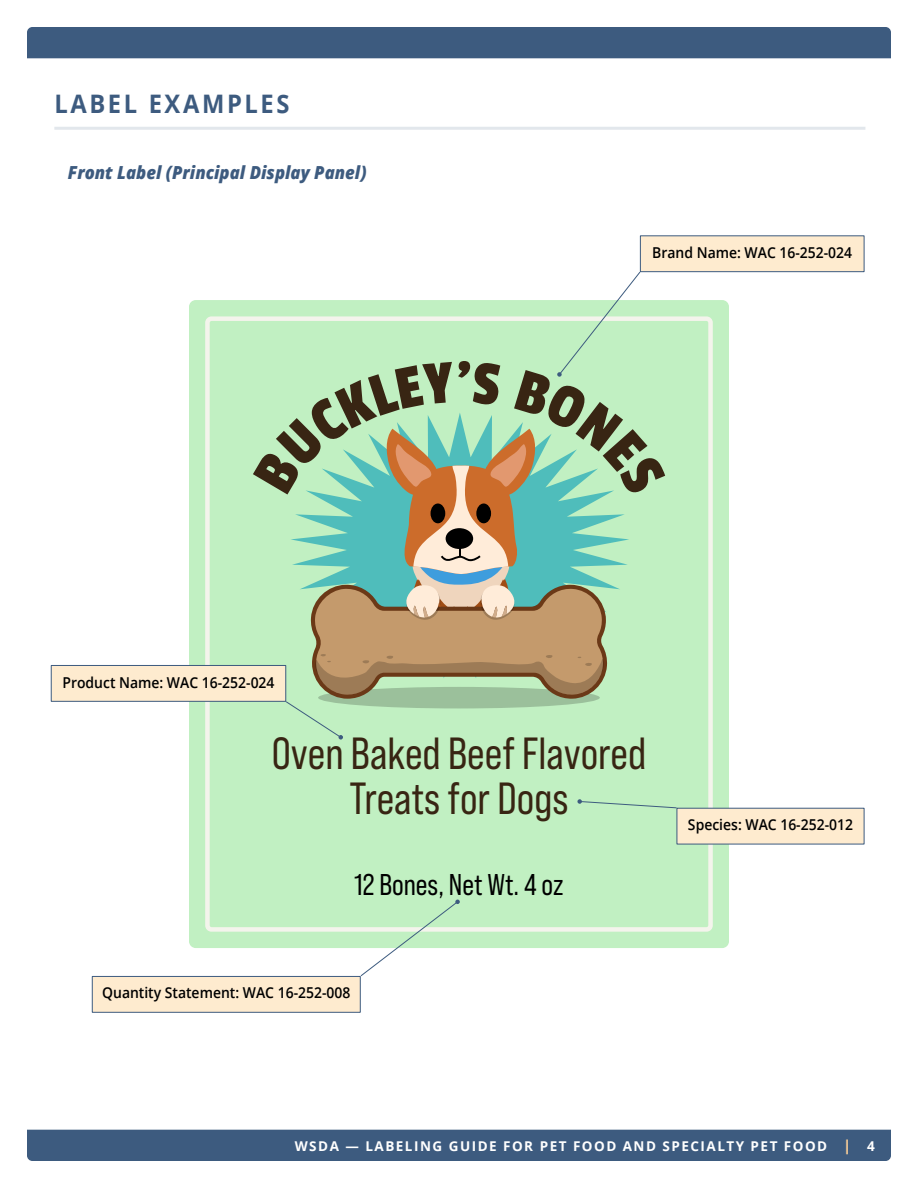
<style>
.page{position:relative;width:918px;height:1188px;background:#fff}
.page>*{position:absolute;margin:0;border:0;box-sizing:border-box;transform-origin:0 0}
.t1{font:45px/45px "Bebas Neue Pro Sm E Rg";color:#382513;text-align:center;scale:.93 1}
.t2{font:30px "Bebas Neue Pro Sm E Rg";color:#000;scale:.93 1}
.t3{font:700 25.5px "Open Sans";letter-spacing:.11em;color:#3d5b7f;scale:.93 1}
.t4{font:italic 800 18px "Open Sans";color:#3d5b7f;scale:.93 1}
.t5{font:600 15px "Open Sans";color:#000;scale:.93 1}
.t6{font:700 13.5px "Open Sans";letter-spacing:.11em;color:#fff}
.s1{font-weight:800;font-size:15px;color:#f6cc98}
</style>
<div class="page">
<div style="left:27px;top:1130px;width:864px;height:31px;background:#3d5b7f"></div>
<div style="left:27px;top:27px;width:864px;height:31px;background:#3d5b7f"></div>
<div style="left:92px;top:976px;width:269px;height:37px;background:#feebcf;border:1px solid #3d5b7f"></div>
<div style="left:640px;top:235px;width:224px;height:37px;background:#feebcf;border:1px solid #3d5b7f"></div>
<hr style="left:54px;top:127px;width:811px;height:3px;background:#e2e7ec">
<div style="left:189px;top:300px;width:540px;height:648px;background:#c1f0c2;border-radius:7px"></div>
<div style="left:205px;top:316px;width:508px;height:616px;border:4px solid #f4f4ec;border-radius:4px"></div>
<div style="left:51px;top:665px;width:235px;height:37px;background:#feebcf;border:1px solid #3d5b7f"></div>
<div style="left:677px;top:808px;width:187px;height:36px;background:#feebcf;border:1px solid #3d5b7f"></div>
<svg style="left:360px;top:900px;width:100px;height:77px"></svg>
<svg style="left:577px;top:799px;width:100px;height:10px"></svg>
<svg style="left:253px;top:271px;width:414px;height:469px"></svg>
<h3 class="t3" style="left:54px;top:86px;width:254px">LABEL EXAMPLES</h3>
<p class="t4" style="left:68px;top:159px;width:323px">Front Label (Principal Display Panel)</p>
<p class="t5" style="left:652px;top:242px;width:216px">Brand Name: WAC 16-252-024</p>
<p class="t5" style="left:62px;top:672px;width:230px">Product Name: WAC 16-252-024</p>
<h1 class="t1" style="left:272px;top:730px;width:404px">Oven Baked Beef Flavored<br>Treats for Dogs</h1>
<h2 class="t2" style="left:354px;top:867px;width:227px">12 Bones, Net Wt. 4 oz</h2>
<p class="t5" style="left:102px;top:983px;width:268px">Quantity Statement: WAC 16-252-008</p>
<p class="t5" style="left:688px;top:815px;width:179px">Species: WAC 16-252-012</p>
<p class="t6" style="left:295px;top:1136px;width:582px">WSDA — LABELING GUIDE FOR PET FOOD AND SPECIALTY PET FOOD <span class="s1">|</span> 4</p>
</div>
